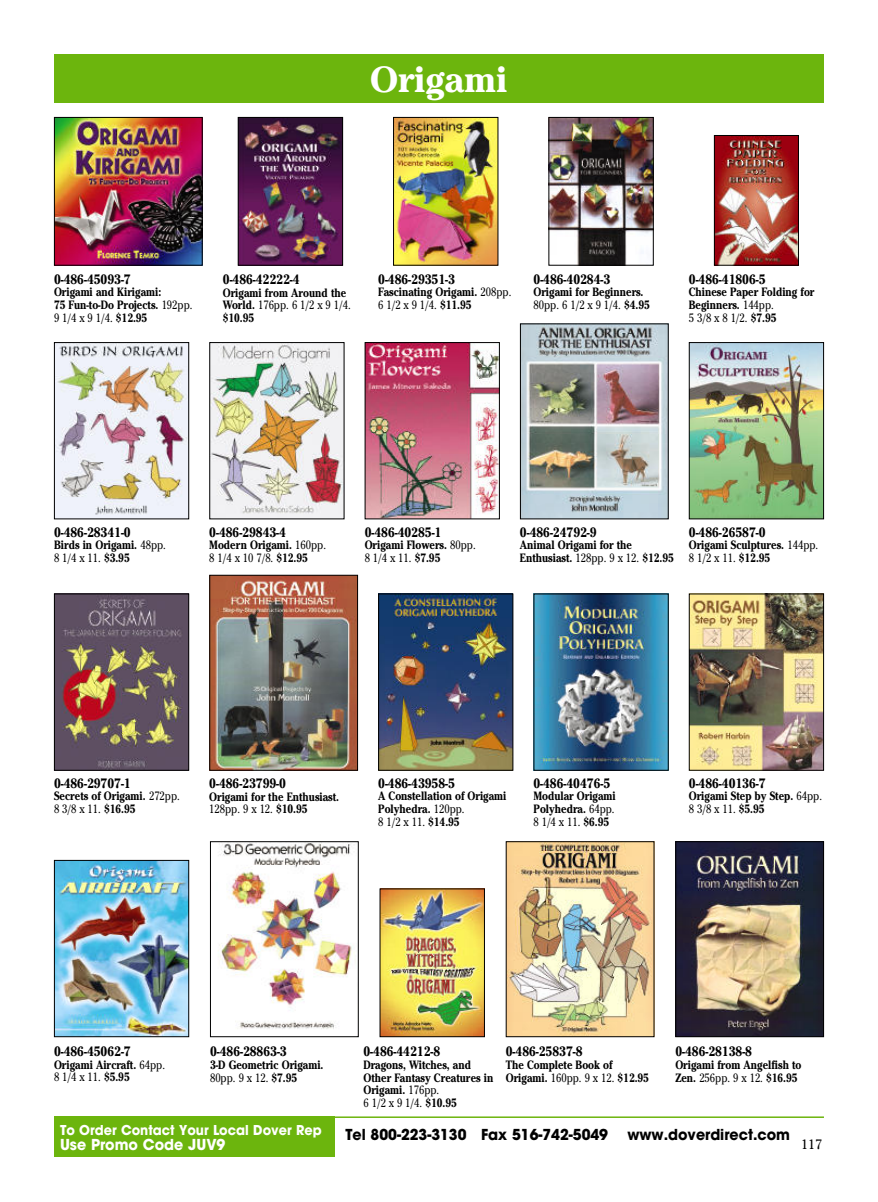
<style>
.page{position:relative;width:878px;height:1202px;background:#fff}
.page>*{position:absolute;margin:0;border:0;box-sizing:border-box;transform-origin:0 0}
.t1{font:700 36px "Cheltenham";color:#fff}
.t2{font:700 15px "Avant Garde";color:#000;scale:.95 1}
.t3{font:700 15px "Avant Garde";color:#fff;scale:.95 1}
.t4{font:700 13.5px "Cheltenham";color:#000;scale:.9 1}
.t5{font:700 13.5px "Avant Garde";color:#fff;scale:.95 1}
.t6{font:13.5px "Cheltenham";color:#000}
.t7{font:700 12px/12.8px "Cheltenham";color:#000;scale:.85 1}
.s1{font-weight:400}
</style>
<div class="page">
<div style="left:54px;top:1116px;width:280px;height:41px;background:#6cb50d"></div>
<hr style="left:54px;top:1116px;width:769px;height:1px;background:#6cb50d">
<div style="left:54px;top:54px;width:769px;height:49px;background:#6cb50d"></div>
<img style="left:56px;top:119px;width:144px;height:144px">
<div style="left:54px;top:117px;width:148px;height:148px;border:1px solid #000"></div>
<img style="left:240px;top:119px;width:101px;height:144px">
<div style="left:238px;top:117px;width:105px;height:148px;border:1px solid #000"></div>
<img style="left:395px;top:119px;width:101px;height:144px">
<div style="left:393px;top:117px;width:105px;height:148px;border:1px solid #000"></div>
<img style="left:550px;top:119px;width:101px;height:144px">
<div style="left:548px;top:117px;width:105px;height:148px;border:1px solid #000"></div>
<img style="left:716px;top:137px;width:80px;height:126px">
<div style="left:714px;top:135px;width:84px;height:130px;border:1px solid #000"></div>
<img style="left:56px;top:344px;width:131px;height:173px">
<div style="left:54px;top:342px;width:135px;height:177px;border:1px solid #000"></div>
<img style="left:367px;top:344px;width:130px;height:173px">
<img style="left:691px;top:344px;width:130px;height:173px">
<div style="left:689px;top:342px;width:134px;height:177px;border:1px solid #000"></div>
<img style="left:211px;top:344px;width:131px;height:173px">
<div style="left:209px;top:342px;width:135px;height:177px;border:1px solid #000"></div>
<img style="left:522px;top:325px;width:144px;height:192px">
<img style="left:56px;top:595px;width:131px;height:173px">
<div style="left:54px;top:593px;width:135px;height:177px;border:1px solid #000"></div>
<img style="left:380px;top:595px;width:131px;height:173px">
<div style="left:378px;top:593px;width:135px;height:177px;border:1px solid #000"></div>
<img style="left:535px;top:595px;width:131px;height:173px">
<img style="left:691px;top:595px;width:130px;height:173px">
<div style="left:689px;top:593px;width:134px;height:177px;border:1px solid #000"></div>
<img style="left:211px;top:577px;width:145px;height:191px">
<div style="left:209px;top:575px;width:149px;height:195px;border:1px solid #000"></div>
<img style="left:56px;top:862px;width:131px;height:173px">
<div style="left:54px;top:860px;width:135px;height:177px;border:1px solid #000"></div>
<img style="left:381px;top:890px;width:102px;height:145px">
<div style="left:379px;top:888px;width:106px;height:149px;border:1px solid #000"></div>
<img style="left:218px;top:843px;width:138px;height:186px">
<div style="left:210px;top:841px;width:148px;height:196px;border:1px solid #000"></div>
<img style="left:677px;top:843px;width:144px;height:192px">
<div style="left:675px;top:841px;width:148px;height:196px;border:1px solid #000"></div>
<img style="left:508px;top:843px;width:144px;height:192px">
<div style="left:506px;top:841px;width:148px;height:196px;border:1px solid #000"></div>
<h1 class="t1" style="left:370px;top:63px;width:139px">Origami</h1>
<p class="t4" style="left:54px;top:273px;width:87px">0-486-45093-7</p>
<p class="t7" style="left:54px;top:287px;width:164px">Origami and Kirigami:<br>75 Fun-to-Do Projects. <span class="s1">192pp.<br>9 1/4 x 9 1/4.</span> $12.95</p>
<p class="t4" style="left:223px;top:273px;width:87px">0-486-42222-4</p>
<p class="t7" style="left:223px;top:287px;width:152px">Origami from Around the<br>World. <span class="s1">176pp. 6 1/2 x 9 1/4. </span>$10.95</p>
<p class="t4" style="left:378px;top:273px;width:87px">0-486-29351-3</p>
<p class="t7" style="left:378px;top:287px;width:158px">Fascinating Origami. <span class="s1">208pp.<br>6 1/2 x 9 1/4.</span> $11.95</p>
<p class="t4" style="left:533px;top:273px;width:87px">0-486-40284-3</p>
<p class="t7" style="left:533px;top:287px;width:138px">Origami for Beginners.<br><span class="s1">80pp. 6 1/2 x 9 1/4.</span> $4.95</p>
<p class="t4" style="left:688px;top:273px;width:87px">0-486-41806-5</p>
<p class="t7" style="left:688px;top:287px;width:149px">Chinese Paper Folding for<br>Beginners. <span class="s1">144pp.<br>5 3/8 x 8 1/2.</span> $7.95</p>
<p class="t4" style="left:54px;top:526px;width:87px">0-486-28341-0</p>
<p class="t7" style="left:54px;top:539px;width:133px">Birds in Origami. <span class="s1">48pp.<br>8 1/4 x 11.</span> $3.95</p>
<p class="t4" style="left:209px;top:526px;width:87px">0-486-29843-4</p>
<p class="t7" style="left:209px;top:539px;width:139px">Modern Origami. <span class="s1">160pp.<br>8 1/4 x 10 7/8.</span> $12.95</p>
<p class="t4" style="left:364px;top:526px;width:87px">0-486-40285-1</p>
<p class="t7" style="left:364px;top:539px;width:132px">Origami Flowers. <span class="s1">80pp.<br>8 1/4 x 11.</span> $7.95</p>
<p class="t4" style="left:520px;top:526px;width:87px">0-486-24792-9</p>
<p class="t7" style="left:520px;top:539px;width:182px">Animal Origami for the<br>Enthusiast. <span class="s1">128pp. 9 x 12.</span> $12.95</p>
<p class="t4" style="left:688px;top:526px;width:87px">0-486-26587-0</p>
<p class="t7" style="left:688px;top:539px;width:154px">Origami Sculptures. <span class="s1">144pp.<br>8 1/2 x 11.</span> $12.95</p>
<p class="t4" style="left:54px;top:777px;width:87px">0-486-29707-1</p>
<p class="t7" style="left:54px;top:790px;width:149px">Secrets of Origami. <span class="s1">272pp.<br>8 3/8 x 11.</span> $16.95</p>
<p class="t4" style="left:209px;top:777px;width:87px">0-486-23799-0</p>
<p class="t7" style="left:209px;top:790px;width:154px">Origami for the Enthusiast.<br><span class="s1">128pp. 9 x 12.</span> $10.95</p>
<p class="t4" style="left:378px;top:777px;width:87px">0-486-43958-5</p>
<p class="t7" style="left:378px;top:790px;width:152px">A Constellation of Origami<br>Polyhedra. <span class="s1">120pp.<br>8 1/2 x 11.</span> $14.95</p>
<p class="t4" style="left:533px;top:777px;width:87px">0-486-40476-5</p>
<p class="t7" style="left:533px;top:790px;width:98px;text-align:justify">Modular Origami Polyhedra. <span class="s1">64pp.<br>8 1/4 x 11.</span> $6.95</p>
<p class="t4" style="left:688px;top:777px;width:87px">0-486-40136-7</p>
<p class="t7" style="left:688px;top:790px;width:158px">Origami Step by Step. <span class="s1">64pp.<br>8 3/8 x 11.</span> $5.95</p>
<p class="t4" style="left:54px;top:1045px;width:87px">0-486-45062-7</p>
<p class="t7" style="left:54px;top:1059px;width:132px">Origami Aircraft. <span class="s1">64pp.<br>8 1/4 x 11.</span> $5.95</p>
<p class="t4" style="left:210px;top:1045px;width:87px">0-486-28863-3</p>
<p class="t7" style="left:210px;top:1059px;width:135px">3-D Geometric Origami.<br><span class="s1">80pp. 9 x 12.</span> $7.95</p>
<p class="t4" style="left:363px;top:1045px;width:87px">0-486-44212-8</p>
<p class="t7" style="left:363px;top:1059px;width:154px">Dragons, Witches, and<br>Other Fantasy Creatures in<br>Origami. <span class="s1">176pp.<br>6 1/2 x 9 1/4.</span> $10.95</p>
<p class="t4" style="left:506px;top:1045px;width:87px">0-486-25837-8</p>
<p class="t7" style="left:506px;top:1059px;width:170px">The Complete Book of<br>Origami. <span class="s1">160pp. 9 x 12.</span> $12.95</p>
<p class="t4" style="left:675px;top:1045px;width:87px">0-486-28138-8</p>
<p class="t7" style="left:675px;top:1059px;width:150px">Origami from Angelfish to<br>Zen. <span class="s1">256pp. 9 x 12.</span> $16.95</p>
<p class="t5" style="left:60px;top:1124px;width:277px">To Order Contact Your Local Dover Rep</p>
<p class="t2" style="left:345px;top:1128px;width:278px">Tel 800-223-3130 Fax 516-742-5049</p>
<p class="t2" style="left:627px;top:1128px;width:173px">www.doverdirect.com</p>
<p class="t3" style="left:60px;top:1138px;width:176px">Use Promo Code JUV9</p>
<p class="t6" style="left:801px;top:1138px;width:23px">117</p>
</div>
